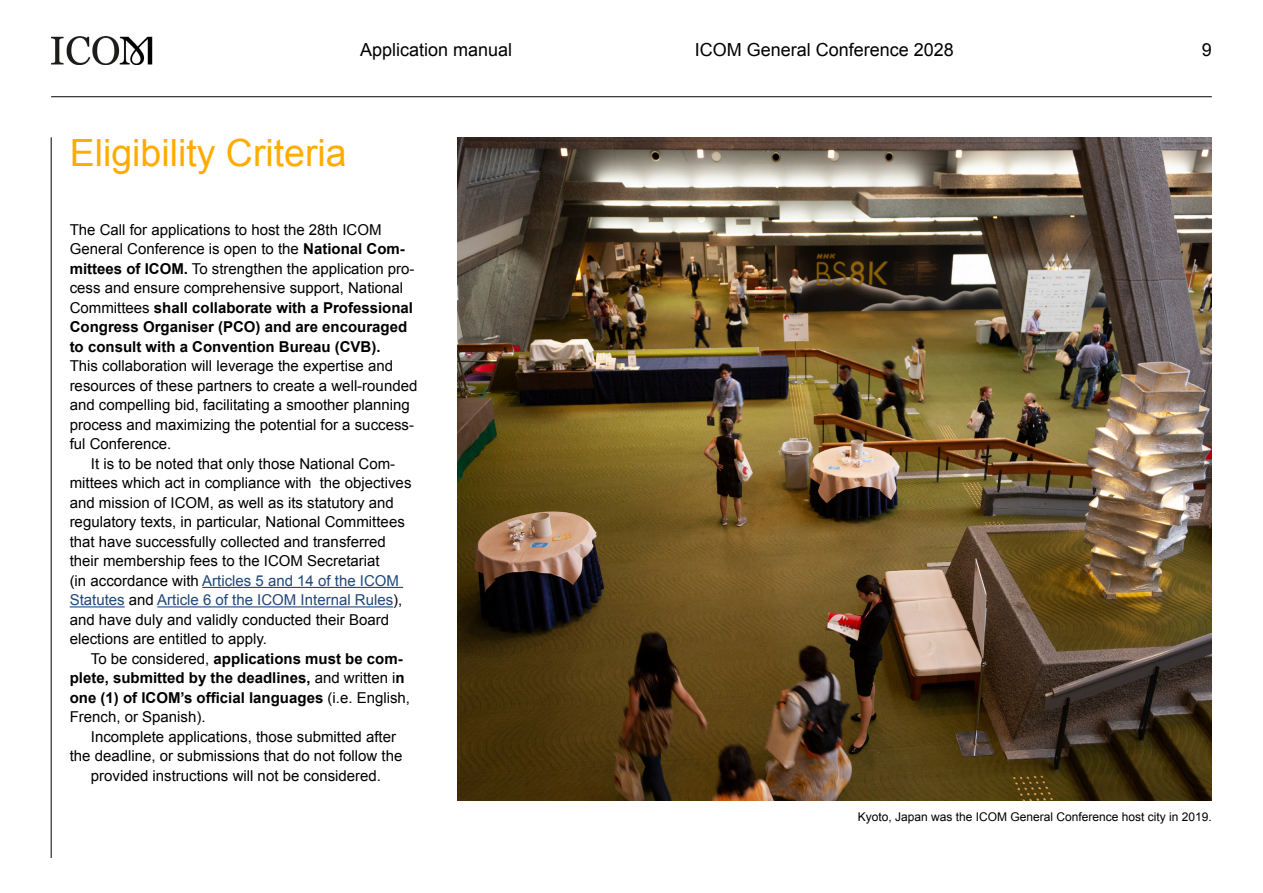
<style>
.page{position:relative;width:1263px;height:893px;background:#fff}
.page>*{position:absolute;margin:0;border:0;box-sizing:border-box;transform-origin:0 0}
.t1{font:37.5px "Arial";color:#ffac00}
.t2{font:18px "Arial";color:#000}
.t3{font:15px/19.5px "Arial";color:#000}
.t4{font:700 15px/19.5px "Arial";color:#000}
.t5{font:12px "Arial";color:#000}
.s1{font-weight:700}
.s2{color:#1e477a}
.s3{font-weight:400}
</style>
<div class="page">
<hr style="left:51px;top:137px;width:1px;height:721px;background:#000">
<hr style="left:51px;top:96px;width:1161px;height:1px;background:#000">
<hr style="left:202px;top:587px;width:201px;height:1px;background:#1e477a">
<hr style="left:70px;top:606px;width:55px;height:1px;background:#1e477a">
<hr style="left:157px;top:606px;width:236px;height:1px;background:#1e477a">
<img style="left:52px;top:36px;width:101px;height:29px">
<img style="left:457px;top:137px;width:755px;height:663px">
<p class="t2" style="left:360px;top:40px;width:154px">Application manual</p>
<p class="t2" style="left:695px;top:40px;width:261px">ICOM General Conference 2028</p>
<p class="t2" style="left:1202px;top:40px;width:12px">9</p>
<h1 class="t1" style="left:70px;top:132px;width:279px">Eligibility Criteria</h1>
<p class="t3" style="left:70px;top:220px;width:346px">The Call for applications to host the 28th ICOM General Conference is open to the <span class="s1">National Com&shy;mittees of ICOM.</span> To strengthen the application pro&shy;cess and ensure comprehensive support, National Committees <span class="s1">shall collaborate with a Professional Congress Organiser (PCO) and are encouraged to consult with a Convention Bureau (CVB).</span></p>
<p class="t3" style="left:70px;top:356px;width:349px">This collaboration will leverage the expertise and resources of these partners to create a well-rounded and compelling bid, facilitating a smoother planning process and maximizing the potential for a success&shy;ful Conference.</p>
<p class="t3" style="left:70px;top:454px;width:343px;text-indent:21px">It is to be noted that only those National Com&shy;mittees which act in compliance with the objectives and mission of ICOM, as well as its statutory and regulatory texts, in particular, National Committees that have successfully collected and transferred their membership fees to the ICOM Secretariat<br>(in accordance with <span class="s2">Articles 5 and 14 of the ICOM Statutes</span> and <span class="s2">Article 6 of the ICOM Internal Rules</span>), and have duly and validly conducted their Board elections are entitled to apply.</p>
<p class="t4" style="left:70px;top:649px;width:342px;text-indent:21px"><span class="s3">To be considered,</span> applications must be com&shy;plete, submitted by the deadlines, <span class="s3">and written i</span>n one (1) of ICOM’s official languages <span class="s3">(i.e. English, French, or Spanish).</span></p>
<p class="t3" style="left:91px;top:727px;width:307px">Incomplete applications, those submitted after</p>
<p class="t3" style="left:70px;top:746px;width:334px">the deadline, or submissions that do not follow the</p>
<p class="t3" style="left:91px;top:766px;width:292px">provided instructions will not be considered.</p>
<p class="t5" style="left:858px;top:810px;width:356px">Kyoto, Japan was the ICOM General Conference host city in 2019.</p>
</div>
